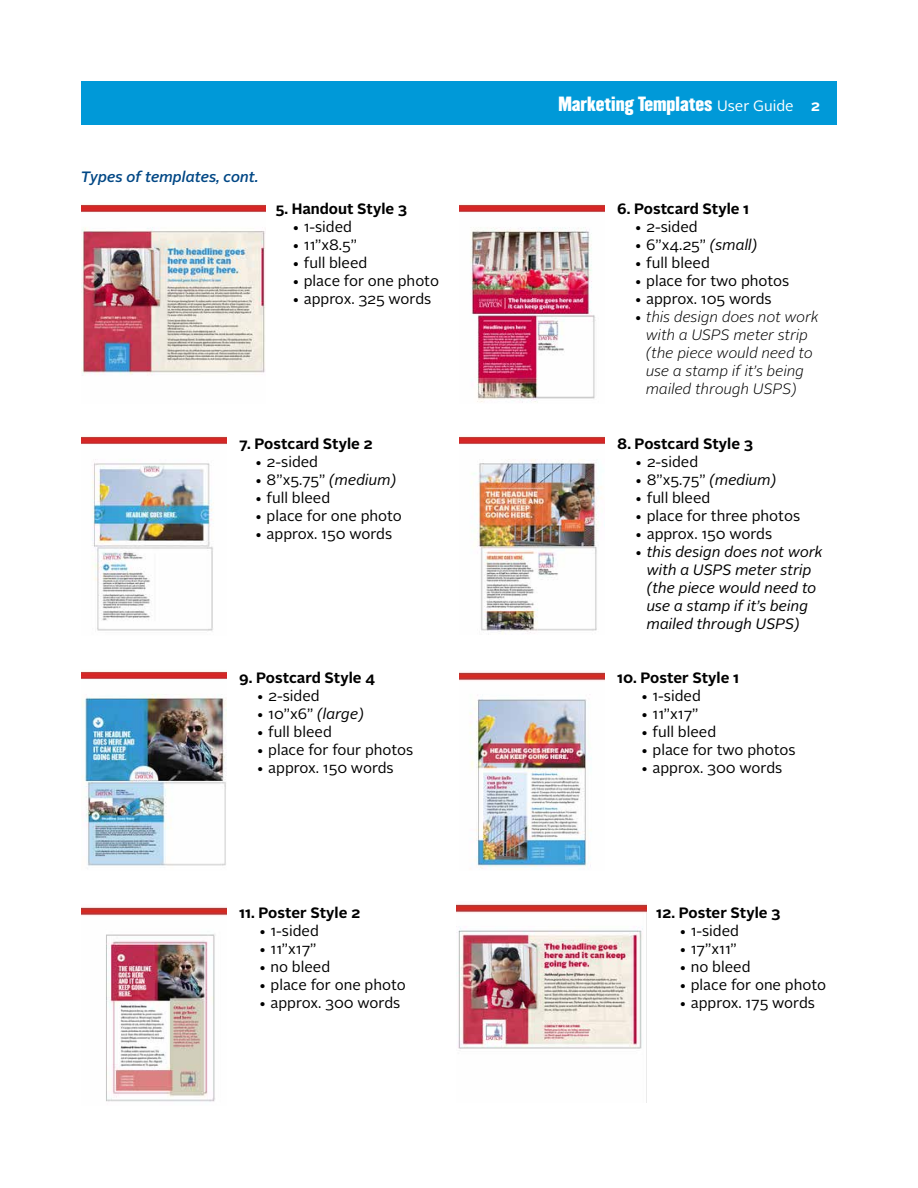
<style>
.page{position:relative;width:918px;height:1188px;background:#fff}
.page>*{position:absolute;margin:0;border:0;box-sizing:border-box;transform-origin:0 0}
.t1{font:18px "Champion Welterweight";color:#fff}
.t2{font:15px "Alright Sans";color:#000}
.t3{font:700 15px "Alright Sans";color:#000}
.t4{font:italic 300 15px/18px "Alright Sans";color:#000}
.t5{font:italic 15px/18px "Alright Sans";color:#000}
.t6{font:italic 500 15px "Alright Sans";color:#004785}
.s1{font-style:italic}
.s2{font-family:"Alright Sans";font-size:15px}
.s3{font-family:"Alright Sans";font-weight:700;font-size:15px}
.s4{font-weight:400;font-style:normal}
.s5{font-style:normal}
</style>
<div class="page">
<div style="left:81px;top:81px;width:756px;height:43px;background:#0099d8"></div>
<img style="left:81px;top:204px;width:185px;height:172px">
<img style="left:81px;top:436px;width:146px;height:195px">
<img style="left:81px;top:671px;width:146px;height:195px">
<img style="left:459px;top:204px;width:146px;height:199px">
<img style="left:459px;top:436px;width:146px;height:199px">
<img style="left:459px;top:672px;width:146px;height:197px">
<img style="left:81px;top:907px;width:146px;height:195px">
<img style="left:456px;top:904px;width:190px;height:145px">
<p class="t6" style="left:81px;top:167px;width:179px">Types of templates, cont.</p>
<p class="t3" style="left:275px;top:198px;width:133px">5. Handout Style 3</p>
<p class="t2" style="left:292px;top:217px;width:62px">• 1-sided</p>
<p class="t2" style="left:292px;top:235px;width:67px">• 11”x8.5”</p>
<p class="t2" style="left:292px;top:253px;width:77px">• full bleed</p>
<p class="t2" style="left:292px;top:271px;width:149px">• place for one photo</p>
<p class="t2" style="left:292px;top:289px;width:141px">• approx. 325 words</p>
<h5 class="t3" style="left:239px;top:433px;width:135px">7. Postcard Style 2</h5>
<p class="t2" style="left:255px;top:451px;width:65px">• 2-sided</p>
<p class="t2" style="left:255px;top:469px;width:143px">• 8”x5.75” <span class="s1">(medium)</span></p>
<p class="t2" style="left:255px;top:487px;width:77px">• full bleed</p>
<p class="t2" style="left:255px;top:505px;width:149px">• place for one photo</p>
<p class="t2" style="left:255px;top:523px;width:139px">• approx. 150 words</p>
<p class="t3" style="left:239px;top:667px;width:137px">9. Postcard Style 4</p>
<p class="t2" style="left:256px;top:686px;width:65px">• 2-sided</p>
<p class="t2" style="left:256px;top:704px;width:109px">• 10”x6” <span class="s1">(large)</span></p>
<p class="t2" style="left:256px;top:722px;width:77px">• full bleed</p>
<p class="t2" style="left:256px;top:740px;width:159px">• place for four photos</p>
<p class="t2" style="left:256px;top:758px;width:139px">• approx. 150 words</p>
<p class="t1" style="left:558px;top:89px;width:263px">Marketing Templates <span class="s2">User Guide</span> <span class="s3">2</span></p>
<p class="t3" style="left:617px;top:198px;width:133px">6. Postcard Style 1</p>
<p class="t2" style="left:634px;top:217px;width:65px">• 2-sided</p>
<p class="t2" style="left:634px;top:235px;width:125px">• 6”x4.25” <span class="s1">(small)</span></p>
<p class="t2" style="left:634px;top:253px;width:77px">• full bleed</p>
<p class="t2" style="left:634px;top:271px;width:157px">• place for two photos</p>
<p class="t2" style="left:634px;top:289px;width:139px">• approx. 105 words</p>
<p class="t4" style="left:646px;top:308px;width:174px;text-indent:-12px"><span class="s4">•</span> this design does not work with a USPS meter strip (the piece would need to use a stamp if it’s being mailed through USPS)</p>
<p class="t3" style="left:617px;top:433px;width:137px">8. Postcard Style 3</p>
<p class="t2" style="left:635px;top:451px;width:65px">• 2-sided</p>
<p class="t2" style="left:635px;top:469px;width:143px">• 8”x5.75” <span class="s1">(medium)</span></p>
<p class="t2" style="left:635px;top:487px;width:77px">• full bleed</p>
<p class="t2" style="left:635px;top:505px;width:167px">• place for three photos</p>
<p class="t2" style="left:635px;top:523px;width:139px">• approx. 150 words</p>
<p class="t5" style="left:647px;top:543px;width:178px;text-indent:-12px"><span class="s5">•</span> this design does not work with a USPS meter strip (the piece would need to use a stamp if it’s being mailed through USPS)</p>
<p class="t3" style="left:617px;top:667px;width:123px">10. Poster Style 1</p>
<p class="t2" style="left:640px;top:686px;width:62px">• 1-sided</p>
<p class="t2" style="left:640px;top:704px;width:60px">• 11”x17”</p>
<p class="t2" style="left:640px;top:722px;width:77px">• full bleed</p>
<p class="t2" style="left:640px;top:740px;width:157px">• place for two photos</p>
<p class="t2" style="left:640px;top:758px;width:143px">• approx. 300 words</p>
<p class="t3" style="left:239px;top:902px;width:122px">11. Poster Style 2</p>
<h5 class="t3" style="left:656px;top:902px;width:126px">12. Poster Style 3</h5>
<p class="t2" style="left:258px;top:920px;width:62px">• 1-sided</p>
<p class="t2" style="left:679px;top:920px;width:62px">• 1-sided</p>
<p class="t2" style="left:258px;top:938px;width:60px">• 11”x17”</p>
<p class="t2" style="left:679px;top:938px;width:60px">• 17”x11”</p>
<p class="t2" style="left:258px;top:956px;width:73px">• no bleed</p>
<p class="t2" style="left:679px;top:956px;width:73px">• no bleed</p>
<p class="t2" style="left:258px;top:974px;width:149px">• place for one photo</p>
<p class="t2" style="left:679px;top:974px;width:149px">• place for one photo</p>
<p class="t2" style="left:258px;top:992px;width:143px">• approx. 300 words</p>
<p class="t2" style="left:679px;top:992px;width:138px">• approx. 175 words</p>
</div>
